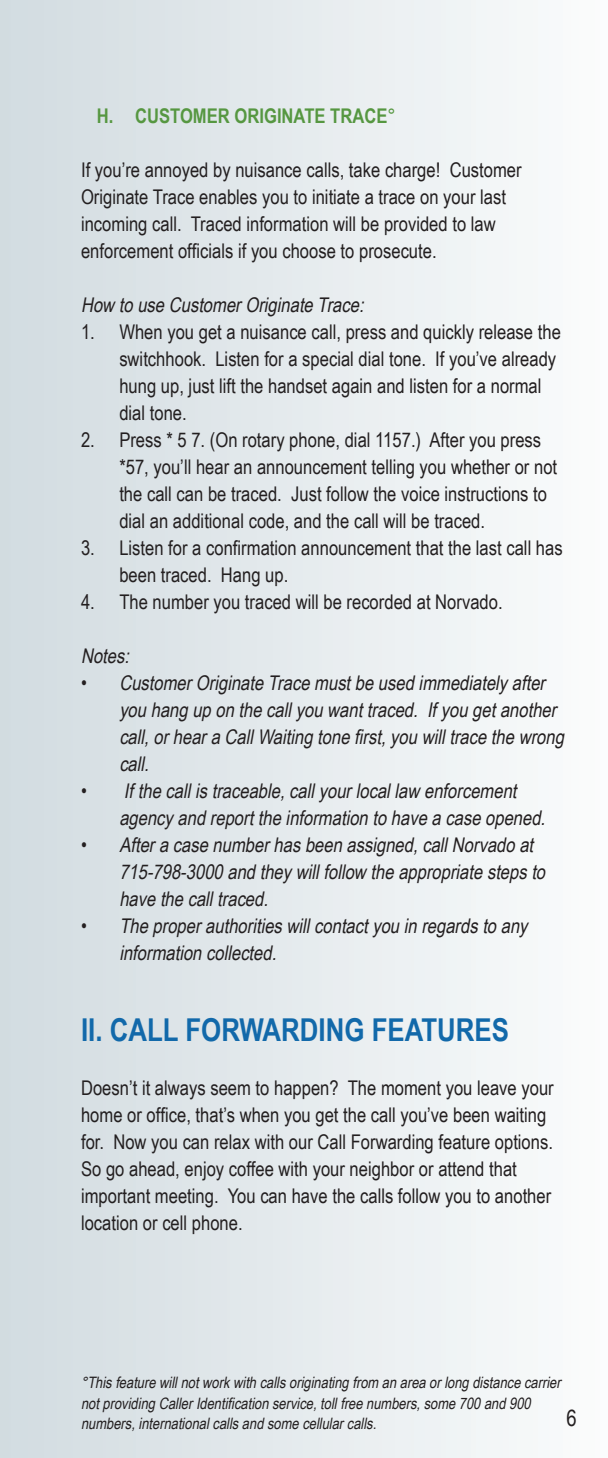
<style>
.page{position:relative;width:608px;height:1458px;background:#fff}
.page>*{position:absolute;margin:0;border:0;box-sizing:border-box;transform-origin:0 0}
.t1{font:700 31.5px "Arial Narrow";color:#1269aa}
.t2{font:22.5px "Arial Narrow";color:#231f20}
.t3{font:20.25px/27px "Arial Narrow";color:#231f20}
.t4{font:italic 20.25px/27px "Arial Narrow";color:#231f20}
.t5{font:700 20.25px "Arial Narrow";color:#569741}
.t6{font:italic 15.75px/20.2px "Arial Narrow";color:#231f20}
.s1{font-weight:400}
.s2{font-style:normal}
</style>
<div class="page">
<div style="left:0;top:0;width:608px;height:1458px;background:linear-gradient(to right,#d1dbe0,#fbfcfc)"></div>
<p class="t5" style="left:97px;top:100px;width:300px">H. CUSTOMER ORIGINATE TRACE<span class="s1">°</span></p>
<p class="t3" style="left:81px;top:155px;width:442px">If you’re annoyed by nuisance calls, take charge! Customer Originate Trace enables you to initiate a trace on your last incoming call. Traced information will be provided to law enforcement officials if you choose to prosecute.</p>
<p class="t4" style="left:81px;top:290px;width:289px">How touseCustomerOriginateTrace:</p>
<p class="t3" style="left:119px;top:317px;width:443px;text-indent:-38px">1. When you get a nuisance call, press and quickly release the switchhook. Listen for a special dial tone. If you’ve already hung up, just lift the handset again and listen for a normal dial tone.</p>
<p class="t3" style="left:119px;top:425px;width:439px;text-indent:-38px">2. Press * 5 7. (On rotary phone, dial 1157.) After you press *57, you’ll hear an announcement telling you whether or not the call can be traced. Just follow the voice instructions to dial an additional code, and the call will be traced.</p>
<p class="t3" style="left:119px;top:533px;width:445px;text-indent:-38px">3. Listen for a confirmation announcement that the last call has been traced. Hang up.</p>
<p class="t3" style="left:81px;top:587px;width:423px">4. The number you traced will be recorded at Norvado.</p>
<p class="t4" style="left:81px;top:641px;width:54px">Notes:</p>
<p class="t4" style="left:119px;top:668px;width:451px;text-indent:-38px"><span class="s2">•</span> CustomerOriginateTracemustbeusedimmediatelyafter youhanguponthecallyouwanttraced. Ifyougetanother call,orhearaCallWaitingtonefirst,youwilltracethewrong call.</p>
<p class="t4" style="left:119px;top:776px;width:432px;text-indent:-38px"><span class="s2">•</span> Ifthecallistraceable,callyourlocallaw enforcement agencyandreporttheinformationtohaveacaseopened.</p>
<p class="t4" style="left:119px;top:830px;width:432px;text-indent:-38px"><span class="s2">•</span> Afteracasenumberhasbeenassigned,callNorvadoat<br>715-798-3000andtheywillfollow theappropriatestepsto havethecalltraced.</p>
<p class="t4" style="left:119px;top:911px;width:414px;text-indent:-38px"><span class="s2">•</span> Theproperauthoritieswillcontactyouinregardstoany informationcollected.</p>
<h1 class="t1" style="left:81px;top:1006px;width:429px">II. CALL FORWARDING FEATURES</h1>
<p class="t3" style="left:81px;top:1073px;width:474px">Doesn’t it always seem to happen? The moment you leave your home or office, that’s when you get the call you’ve been waiting for. Now you can relax with our Call Forwarding feature options.<br>So go ahead, enjoy coffee with your neighbor or attend that important meeting. You can have the calls follow you to another location or cell phone.</p>
<p class="t6" style="left:81px;top:1372px;width:485px">°Thisfeaturewillnotworkwithcallsoriginatingfrom anareaorlongdistancecarrier notprovidingCallerIdentificationservice,tollfreenumbers,some700and900 numbers,internationalcallsandsomecellularcalls.</p>
<p class="t2" style="left:566px;top:1402px;width:12px">6</p>
</div>
